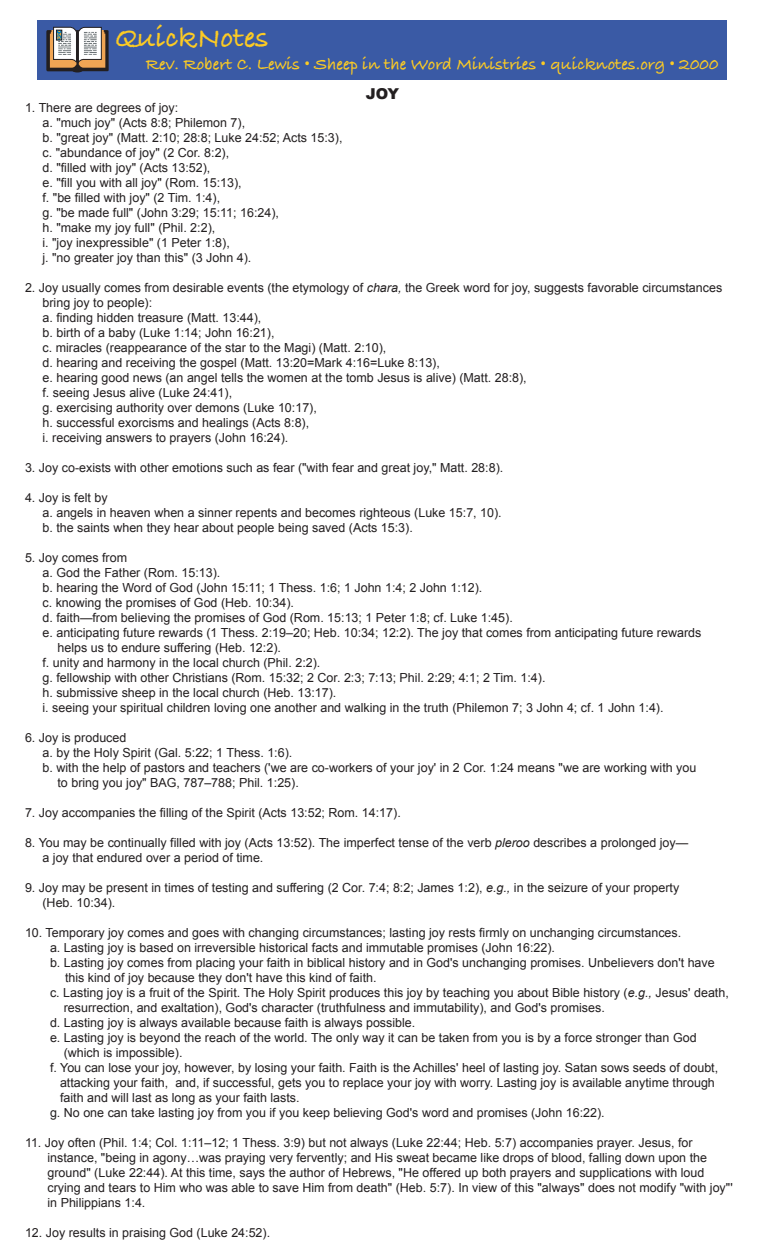
<style>
.page{position:relative;width:765px;height:1260px;background:#fff}
.page>*{position:absolute;margin:0;border:0;box-sizing:border-box;transform-origin:0 0}
.t1{font:30px "Bradley Hand ITCTT Bold";color:#fccb24}
.t2{font:17.5px "Bradley Hand ITCTT Bold";color:#fccb24}
.t3{font:900 15px "Arial";color:#231f20}
.t4{font:12.5px/15px "Arial";color:#231f20}
.s1{font-style:italic}
</style>
<div class="page">
<div style="left:38px;top:20px;width:690px;height:60px;background:#3a5aa5"></div>
<svg style="left:46px;top:26px;width:63px;height:46px;background:#a2968b"></svg>
<h1 class="t1" style="left:115px;top:15px;width:155px">QuickNotes</h1>
<h2 class="t2" style="left:146px;top:51px;width:574px">Rev. Robert C. Lewis • Sheep in the Word Ministries • quicknotes.org • 2000</h2>
<p class="t3" style="left:366px;top:85px;width:35px">JOY</p>
<p class="t4" style="left:42px;top:101px;width:302px;text-indent:-18px">1. There are degrees of joy:<br>a. "much joy" (Acts 8:8; Philemon 7),<br>b. "great joy" (Matt. 2:10; 28:8; Luke 24:52; Acts 15:3), c. "abundance of joy" (2 Cor. 8:2),<br>d. "filled with joy" (Acts 13:52),<br>e. "fill you with all joy" (Rom. 15:13),<br>f. "be filled with joy" (2 Tim. 1:4),<br>g. "be made full" (John 3:29; 15:11; 16:24),<br>h. "make my joy full" (Phil. 2:2),<br>i. "joy inexpressible" (1 Peter 1:8),<br>j. "no greater joy than this" (3 John 4).</p>
<p class="t4" style="left:42px;top:281px;width:681px;text-indent:-18px">2. Joy usually comes from desirable events (the etymology of <span class="s1">chara,</span> the Greek word for joy, suggests favorable circumstances bring joy to people):<br>a. finding hidden treasure (Matt. 13:44),<br>b. birth of a baby (Luke 1:14; John 16:21),<br>c. miracles (reappearance of the star to the Magi) (Matt. 2:10),<br>d. hearing and receiving the gospel (Matt. 13:20=Mark 4:16=Luke 8:13),<br>e. hearing good news (an angel tells the women at the tomb Jesus is alive) (Matt. 28:8),<br>f. seeing Jesus alive (Luke 24:41),<br>g. exercising authority over demons (Luke 10:17),<br>h. successful exorcisms and healings (Acts 8:8),<br>i. receiving answers to prayers (John 16:24).</p>
<p class="t4" style="left:25px;top:461px;width:480px">3. Joy co-exists with other emotions such as fear ("with fear and great joy," Matt. 28:8).</p>
<p class="t4" style="left:42px;top:491px;width:461px;text-indent:-18px">4. Joy is felt by<br>a. angels in heaven when a sinner repents and becomes righteous (Luke 15:7, 10). b. the saints when they hear about people being saved (Acts 15:3).</p>
<p class="t4" style="left:25px;top:551px;width:104px">5. Joy comes from</p>
<p class="t4" style="left:42px;top:566px;width:179px">a. God the Father (Rom. 15:13).</p>
<p class="t4" style="left:42px;top:581px;width:441px">b. hearing the Word of God (John 15:11; 1 Thess. 1:6; 1 John 1:4; 2 John 1:12).</p>
<p class="t4" style="left:42px;top:596px;width:253px">c. knowing the promises of God (Heb. 10:34).</p>
<p class="t4" style="left:42px;top:611px;width:472px">d. faith—from believing the promises of God (Rom. 15:13; 1 Peter 1:8; cf. Luke 1:45).</p>
<p class="t4" style="left:42px;top:626px;width:660px">e. anticipating future rewards (1 Thess. 2:19–20; Heb. 10:34; 12:2). The joy that comes from anticipating future rewards</p>
<p class="t4" style="left:58px;top:641px;width:225px">helps us to endure suffering (Heb. 12:2).</p>
<p class="t4" style="left:42px;top:656px;width:279px">f. unity and harmony in the local church (Phil. 2:2).</p>
<p class="t4" style="left:42px;top:671px;width:505px">g. fellowship with other Christians (Rom. 15:32; 2 Cor. 2:3; 7:13; Phil. 2:29; 4:1; 2 Tim. 1:4).</p>
<p class="t4" style="left:42px;top:686px;width:295px">h. submissive sheep in the local church (Heb. 13:17).</p>
<p class="t4" style="left:42px;top:701px;width:623px">i. seeing your spiritual children loving one another and walking in the truth (Philemon 7; 3 John 4; cf. 1 John 1:4).</p>
<p class="t4" style="left:25px;top:731px;width:103px">6. Joy is produced</p>
<p class="t4" style="left:42px;top:746px;width:251px">a. by the Holy Spirit (Gal. 5:22; 1 Thess. 1:6).</p>
<p class="t4" style="left:42px;top:761px;width:655px">b. with the help of pastors and teachers ('we are co-workers of your joy' in 2 Cor. 1:24 means "we are working with you</p>
<p class="t4" style="left:58px;top:776px;width:243px">to bring you joy" BAG, 787–788; Phil. 1:25).</p>
<p class="t4" style="left:25px;top:806px;width:377px">7. Joy accompanies the filling of the Spirit (Acts 13:52; Rom. 14:17).</p>
<p class="t4" style="left:42px;top:836px;width:647px;text-indent:-18px">8. You may be continually filled with joy (Acts 13:52). The imperfect tense of the verb <span class="s1">pleroo</span> describes a prolonged joy— a joy that endured over a period of time.</p>
<p class="t4" style="left:42px;top:881px;width:638px;text-indent:-18px">9. Joy may be present in times of testing and suffering (2 Cor. 7:4; 8:2; James 1:2), <span class="s1">e.g.,</span> in the seizure of your property (Heb. 10:34).</p>
<p class="t4" style="left:25px;top:926px;width:658px">10. Temporary joy comes and goes with changing circumstances; lasting joy rests firmly on unchanging circumstances.</p>
<p class="t4" style="left:50px;top:941px;width:507px">a. Lasting joy is based on irreversible historical facts and immutable promises (John 16:22).</p>
<p class="t4" style="left:50px;top:956px;width:666px">b. Lasting joy comes from placing your faith in biblical history and in God's unchanging promises. Unbelievers don't have</p>
<p class="t4" style="left:65px;top:971px;width:313px">this kind of joy because they don't have this kind of faith.</p>
<p class="t4" style="left:50px;top:986px;width:680px">c. Lasting joy is a fruit of the Spirit. The Holy Spirit produces this joy by teaching you about Bible history (<span class="s1">e.g.,</span> Jesus' death,</p>
<p class="t4" style="left:64px;top:1001px;width:543px">resurrection, and exaltation), God's character (truthfulness and immutability), and God's promises.</p>
<p class="t4" style="left:50px;top:1016px;width:367px">d. Lasting joy is always available because faith is always possible.</p>
<p class="t4" style="left:50px;top:1031px;width:648px">e. Lasting joy is beyond the reach of the world. The only way it can be taken from you is by a force stronger than God</p>
<p class="t4" style="left:64px;top:1046px;width:120px">(which is impossible).</p>
<p class="t4" style="left:50px;top:1061px;width:670px">f. You can lose your joy, however, by losing your faith. Faith is the Achilles' heel of lasting joy. Satan sows seeds of doubt,</p>
<p class="t4" style="left:60px;top:1076px;width:656px">attacking your faith, and, if successful, gets you to replace your joy with worry. Lasting joy is available anytime through</p>
<p class="t4" style="left:60px;top:1091px;width:241px">faith and will last as long as your faith lasts.</p>
<p class="t4" style="left:50px;top:1106px;width:556px">g. No one can take lasting joy from you if you keep believing God's word and promises (John 16:22).</p>
<p class="t4" style="left:48px;top:1136px;width:687px;text-indent:-22px">11. Joy often (Phil. 1:4; Col. 1:11–12; 1 Thess. 3:9) but not always (Luke 22:44; Heb. 5:7) accompanies prayer. Jesus, for instance, "being in agony…was praying very fervently; and His sweat became like drops of blood, falling down upon the ground" (Luke 22:44). At this time, says the author of Hebrews, "He offered up both prayers and supplications with loud crying and tears to Him who was able to save Him from death" (Heb. 5:7). In view of this "always" does not modify "with joy"' in Philippians 1:4.</p>
<p class="t4" style="left:25px;top:1226px;width:247px">12. Joy results in praising God (Luke 24:52).</p>
</div>
